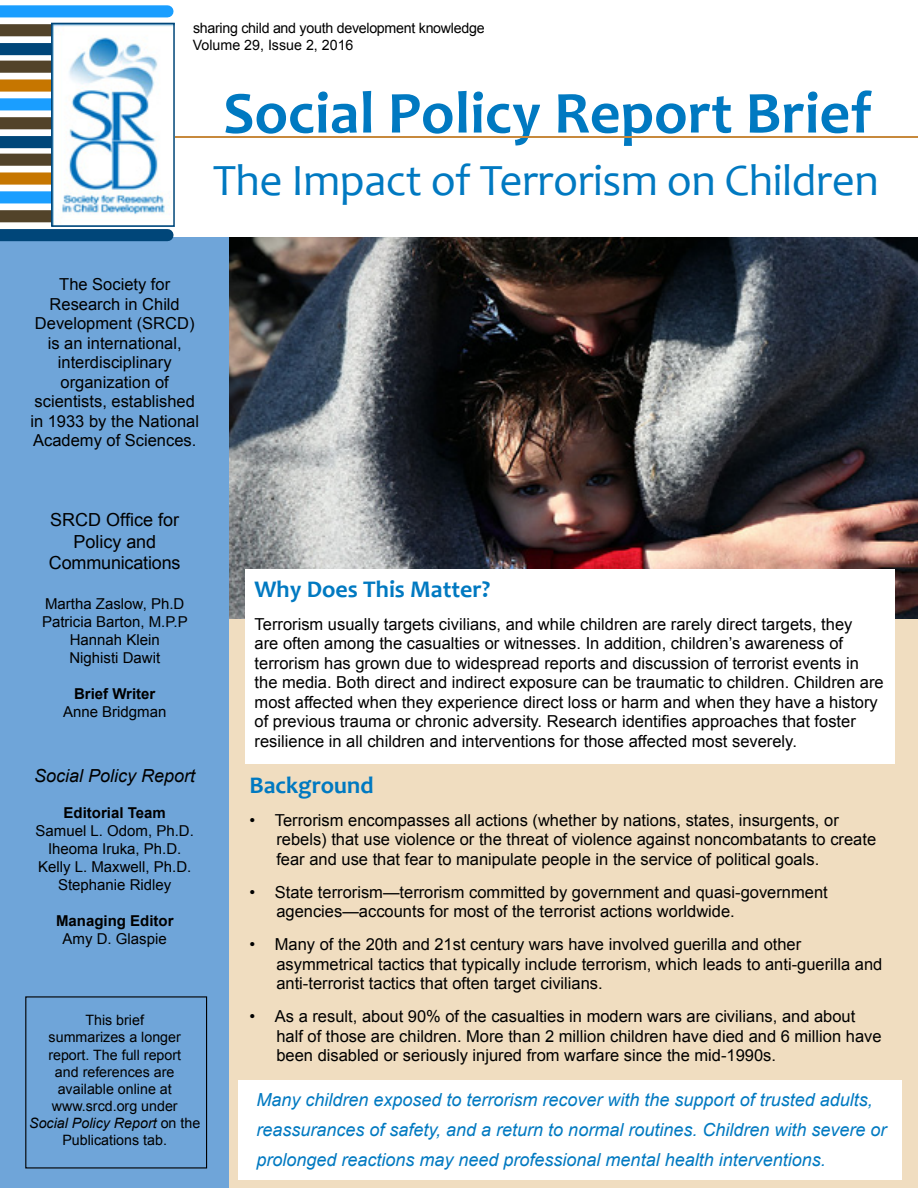
<style>
.page{position:relative;width:918px;height:1188px;background:#fff}
.page>*{position:absolute;margin:0;border:0;box-sizing:border-box;transform-origin:0 0}
.t1{font:700 60px "Candara";color:#0079c1}
.t2{font:45px "Candara";letter-spacing:-.01em;color:#0079c1}
.t3{font:700 24px "Candara";color:#0079c1}
.t4{font:italic 18px/30px "Arial";color:#0079c1}
.t5{font:18px/21.6px "Arial";letter-spacing:-.01em;color:#000;text-align:center}
.t6{font:italic 18px "Arial";color:#000}
.t7{font:16.5px/19.5px "Arial";color:#000}
.t8{font:15px/18px "Arial";color:#000;text-align:center}
.t9{font:700 15px "Arial";color:#000}
.t10{font:14.25px/17.1px "Arial";color:#000;text-align:center}
.t11{font:14.25px "Arial";letter-spacing:-.02em;color:#000}
.s1{font-style:italic}
</style>
<div class="page">
<div style="left:0;top:237px;width:230px;height:951px;background:#6fa5d9"></div>
<img style="left:230px;top:237px;width:688px;height:383px">
<div style="left:25px;top:996px;width:182px;height:172px;border:1px solid #000"></div>
<div style="left:230px;top:620px;width:688px;height:568px;background:#f0ddc0"></div>
<hr style="left:174px;top:136px;width:744px;height:1px;background:#c7893c">
<div style="left:0;top:5px;width:167px;height:12px;background:#1a9eff"></div>
<div style="left:0;top:24px;width:167px;height:12px;background:#52432a"></div>
<div style="left:0;top:43px;width:167px;height:12px;background:#004679"></div>
<div style="left:0;top:61px;width:167px;height:12px;background:#52432a"></div>
<div style="left:0;top:79px;width:167px;height:13px;background:#c67600"></div>
<div style="left:0;top:98px;width:167px;height:12px;background:#1a9eff"></div>
<div style="left:0;top:117px;width:167px;height:12px;background:#52432a"></div>
<div style="left:0;top:136px;width:167px;height:12px;background:#004679"></div>
<div style="left:0;top:154px;width:167px;height:12px;background:#52432a"></div>
<div style="left:0;top:172px;width:167px;height:13px;background:#c67600"></div>
<div style="left:0;top:191px;width:167px;height:12px;background:#1a9eff"></div>
<div style="left:0;top:210px;width:167px;height:12px;background:#52432a"></div>
<div style="left:0;top:229px;width:167px;height:12px;background:#004679"></div>
<img style="left:54px;top:26px;width:118px;height:196px">
<div style="left:51px;top:23px;width:124px;height:204px;border:2px solid #004679"></div>
<div style="left:246px;top:569px;width:649px;height:194px;background:#fff"></div>
<div style="left:238px;top:1080px;width:664px;height:100px;background:#fff"></div>
<p class="t11" style="left:193px;top:19px;width:293px">sharing child and youth development knowledge</p>
<p class="t10" style="left:193px;top:36px;width:162px">Volume 29, Issue 2, 2016</p>
<h1 class="t1" style="left:223px;top:75px;width:650px">Social Policy Report Brief</h1>
<h2 class="t2" style="left:213px;top:152px;width:667px">The Impact of Terrorism on Children</h2>
<p class="t7" style="left:30px;top:275px;width:170px;text-align:center">The Society for<br>Research in Child<br>Development (SRCD) is an international, interdisciplinary organization of scientists, established in 1933 by the National<br>Academy of Sciences.</p>
<p class="t5" style="left:49px;top:509px;width:133px">SRCD Office for<br>Policy and<br>Communications</p>
<p class="t8" style="left:42px;top:595px;width:147px">Martha Zaslow, Ph.D<br>Patricia Barton, M.P.P<br>Hannah Klein<br>Nighisti Dawit</p>
<p class="t9" style="left:74px;top:684px;width:83px">Brief Writer</p>
<p class="t8" style="left:63px;top:703px;width:105px">Anne Bridgman</p>
<p class="t6" style="left:34px;top:764px;width:163px">Social Policy Report</p>
<p class="t9" style="left:64px;top:803px;width:104px">Editorial Team</p>
<p class="t8" style="left:36px;top:822px;width:160px">Samuel L. Odom, Ph.D.<br>Iheoma Iruka, Ph.D.<br>Kelly L. Maxwell, Ph.D.<br>Stephanie Ridley</p>
<p class="t9" style="left:56px;top:911px;width:119px">Managing Editor</p>
<p class="t8" style="left:63px;top:930px;width:106px">Amy D. Glaspie</p>
<p class="t10" style="left:29px;top:1012px;width:173px">This brief<br>summarizes a longer report. The full report<br>and references are available online at www.srcd.org under<br><span class="s1">Social Policy Report</span> on the<br>Publications tab.</p>
<h3 class="t3" style="left:255px;top:574px;width:237px">Why Does This Matter?</h3>
<p class="t7" style="left:255px;top:614px;width:631px">Terrorism usually targets civilians, and while children are rarely direct targets, they<br>are often among the casualties or witnesses. In addition, children’s awareness of terrorism has grown due to widespread reports and discussion of terrorist events in the media. Both direct and indirect exposure can be traumatic to children. Children are most affected when they experience direct loss or harm and when they have a history of previous trauma or chronic adversity. Research identifies approaches that foster resilience in all children and interventions for those affected most severely.</p>
<h3 class="t3" style="left:249px;top:770px;width:126px">Background</h3>
<p class="t7" style="left:276px;top:810px;width:601px;text-indent:-27px">• Terrorism encompasses all actions (whether by nations, states, insurgents, or rebels) that use violence or the threat of violence against noncombatants to create fear and use that fear to manipulate people in the service of political goals.</p>
<p class="t7" style="left:276px;top:882px;width:553px;text-indent:-27px">• State terrorism—terrorism committed by government and quasi-government agencies—accounts for most of the terrorist actions worldwide.</p>
<p class="t7" style="left:276px;top:935px;width:608px;text-indent:-27px">• Many of the 20th and 21st century wars have involved guerilla and other asymmetrical tactics that typically include terrorism, which leads to anti-guerilla and anti-terrorist tactics that often target civilians.</p>
<p class="t7" style="left:276px;top:1007px;width:607px;text-indent:-27px">• As a result, about 90% of the casualties in modern wars are civilians, and about half of those are children. More than 2 million children have died and 6 million have been disabled or seriously injured from warfare since the mid-1990s.</p>
<p class="t4" style="left:256px;top:1085px;width:631px">Many children exposed to terrorism recover with the support of trusted adults, reassurances of safety, and a return to normal routines. Children with severe or prolonged reactions may need professional mental health interventions.</p>
</div>
